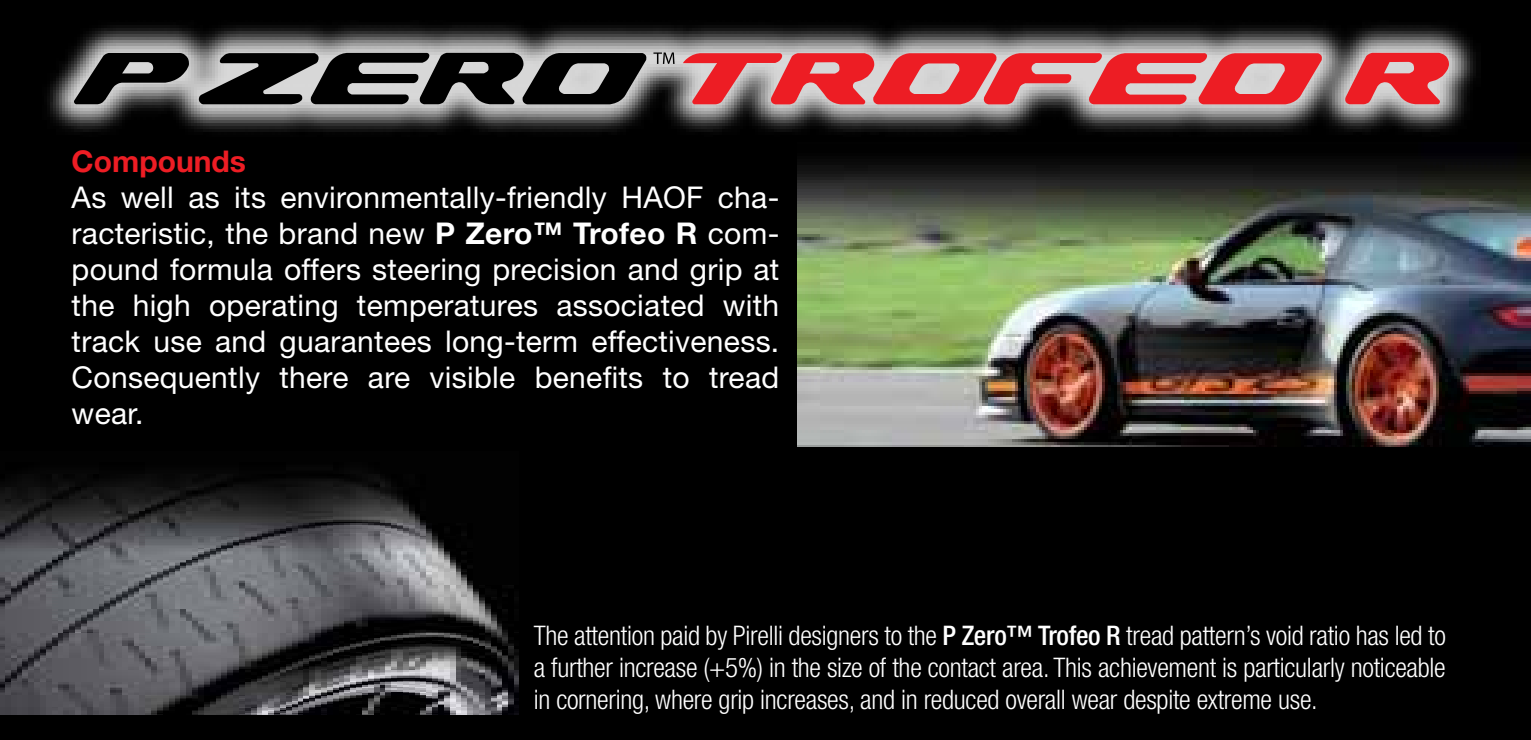
<style>
.page{position:relative;width:1531px;height:740px;background:#000}
.page>*{position:absolute;margin:0;border:0;box-sizing:border-box;transform-origin:0 0}
.t1{font:30px/36px "Helvetica Neue LT Std";letter-spacing:.01em;color:#fff;text-align:justify}
.t2{font:700 30px "Helvetica Neue LT Std";color:#ed1d24}
.t3{font:300 condensed 27px/32.4px "Helvetica Neue LT Std";letter-spacing:-.01em;color:#fff;text-align:justify}
.s1{font-weight:700}
.s2{font-weight:500}
</style>
<div class="page">
<img style="left:797px;top:159px;width:734px;height:287px">
<img style="left:47px;top:25px;width:1429px;height:107px">
<svg style="left:74px;top:53px;width:115px;height:51px"></svg>
<svg style="left:1344px;top:53px;width:105px;height:51px;background:#dc5559"></svg>
<svg style="left:199px;top:53px;width:448px;height:51px"></svg>
<svg style="left:683px;top:53px;width:639px;height:51px;background:#dc6165"></svg>
<svg style="left:653px;top:52px;width:21px;height:12px"></svg>
<img style="left:0;top:474px;width:519px;height:240px">
<p class="t2" style="left:72px;top:143px;width:176px">Compounds</p>
<p class="t1" style="left:72px;top:179px;width:709px">As well as its environmentally-friendly HAOF cha&shy;racteristic, the brand new <span class="s1">P Zero™ Trofeo R</span> com&shy;pound formula offers steering precision and grip at the high operating temperatures associated with track use and guarantees long-term effectiveness.<br>Consequently there are visible benefits to tread wear.</p>
<p class="t3" style="left:534px;top:619px;width:913px">The attention paid by Pirelli designers to the <span class="s2">P Zero™ Trofeo R</span> tread pattern’s void ratio has led to a further increase (+5%) in the size of the contact area. This achievement is particularly noticeable in cornering, where grip increases, and in reduced overall wear despite extreme use.</p>
</div>
